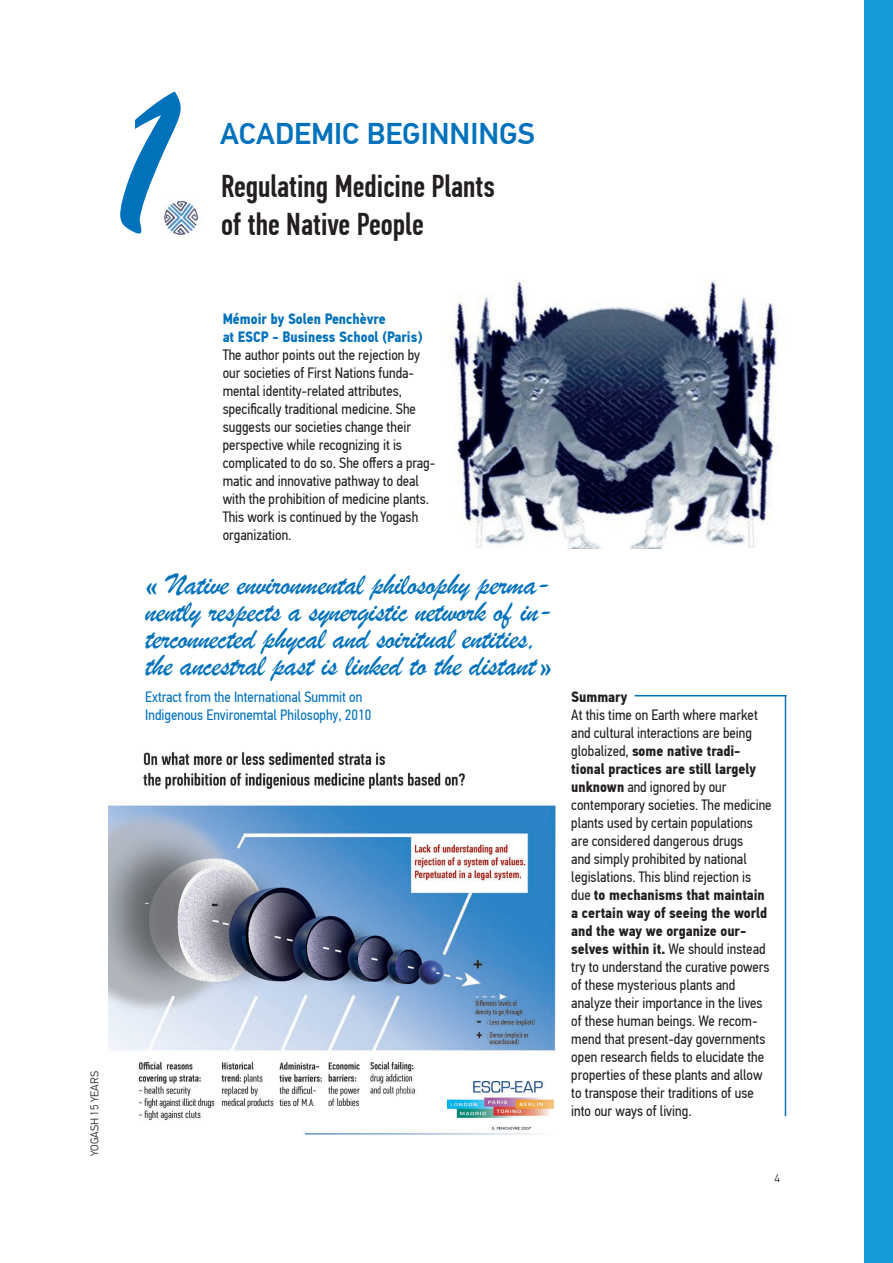
<style>
.page{position:relative;width:893px;height:1263px;background:#fff}
.page>*{position:absolute;margin:0;border:0;box-sizing:border-box;transform-origin:0 0}
.t1{font:225px "Brush Script";color:#0071bb}
.t2{font:31.5px/27px "Brush Script";letter-spacing:-.02em;color:#0071bb}
.t3{font:500 31.5px "PF Din Text Comp Pro";color:#231f20}
.t4{font:500 30px "PF Din Text Pro";color:#0071bb}
.t5{font:15px/18px "PF Din Text Cond Pro";color:#231f20}
.t6{font:15px/18px "PF Din Text Cond Pro";color:#0071bb}
.t7{font:700 15px/18px "PF Din Text Cond Pro";color:#0071bb}
.t8{font:700 15px "PF Din Text Cond Pro";color:#231f20}
.t9{font:13.5px "Brush Script";color:#0071bb}
.t10{font:300 11.25px "PF Din Text Pro";color:#231f20}
.s1{font-weight:700}
</style>
<div class="page">
<img style="left:108px;top:752px;width:448px;height:383px">
<img style="left:452px;top:280px;width:327px;height:269px">
<img style="left:447px;top:1081px;width:107px;height:36px">
<img style="left:173px;top:201px;width:26px;height:34px">
<img style="left:164px;top:200px;width:17px;height:34px">
<hr style="left:634px;top:695px;width:153px;height:1px;background:#0071bb">
<hr style="left:785px;top:696px;width:1px;height:420px;background:#0071bb">
<div style="left:864px;top:0;width:29px;height:1263px;background:#149dd9"></div>
<h1 class="t1" style="left:113px;top:28px;width:62px">1</h1>
<h3 class="t4" style="left:220px;top:116px;width:316px">ACADEMIC BEGINNINGS</h3>
<h2 class="t3" style="left:221px;top:168px;width:275px">Regulating Medicine Plants</h2>
<h2 class="t3" style="left:221px;top:206px;width:204px">of the Native People</h2>
<p class="t10" style="left:88px;top:1156px;width:87px;rotate:-90deg">YOGASH 15 YEARS</p>
<p class="t7" style="left:223px;top:310px;width:201px">Mémoir by Solen Penchèvre<br>at ESCP - Business School (Paris)</p>
<p class="t5" style="left:223px;top:346px;width:214px">The author points out the rejection by our societies of First Nations funda&shy;mental identity-related attributes, specifically traditional medicine. She suggests our societies change their perspective while recognizing it is complicated to do so. She offers a prag&shy;matic and innovative pathway to deal with the prohibition of medicine plants.<br>This work is continued by the Yogash organization.</p>
<h2 class="t2" style="left:145px;top:571px;width:410px">« Native environmental philosophy perma&shy;nently respects a synergistic network of in&shy;terconnected phycal and soiritual entities, the ancestral past is linked to the distant»</h2>
<p class="t9" style="left:535px;top:652px;width:6px">.</p>
<p class="t6" style="left:145px;top:688px;width:227px">Extract from the International Summit on<br>Indigenous Environemtal Philosophy, 2010</p>
<p class="t8" style="left:571px;top:688px;width:58px">Summary</p>
<p class="t5" style="left:571px;top:706px;width:202px">At this time on Earth where market and cultural interactions are being globalized, <span class="s1">some native tradi&shy;tional practices are still largely unknown</span> and ignored by our contemporary societies. The medicine plants used by certain populations are considered dangerous drugs<br>and simply prohibited by national legislations. This blind rejection is due <span class="s1">to mechanisms that maintain a certain way of seeing the world and the way we organize our&shy;selves within it.</span> We should instead try to understand the curative powers of these mysterious plants and analyze their importance in the lives of these human beings. We recom&shy;mend that present-day governments open research fields to elucidate the properties of these plants and allow to transpose their traditions of use into our ways of living.</p>
<p class="t10" style="left:774px;top:1171px;width:7px">4</p>
</div>
